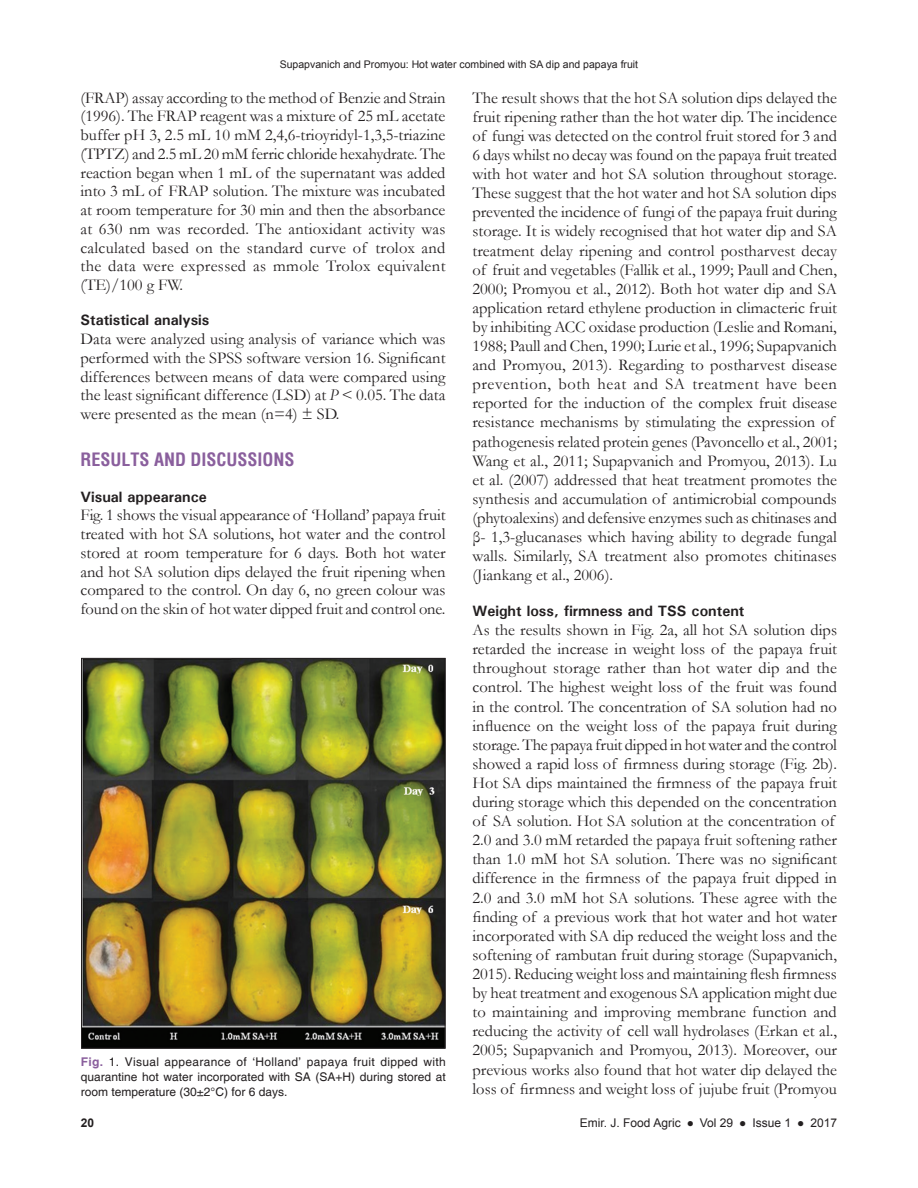
<style>
.page{position:relative;width:918px;height:1188px;background:#fff}
.page>*{position:absolute;margin:0;border:0;box-sizing:border-box;transform-origin:0 0}
.t1{font:700 condensed 18px "Helvetica";color:#8a5f9d}
.TX{font:16.5px/19px "Garamond";color:#231f20;text-align:justify}
.t2{font:700 15px "Univers";color:#231f20}
.FGC{font:12px/15px "Helvetica";color:#231f20;text-align:justify}
.t3{font:12px "Arial";color:#231f20}
.t4{font:700 12px "Arial";color:#231f20}
.t5{font:10.5px "Arial";color:#231f20}
.s1{font-style:italic}
.s2{font-weight:700;color:#8a5f9d}
</style>
<div class="page">
<img style="left:83px;top:660px;width:360px;height:386px">
<div style="left:81px;top:658px;width:364px;height:390px;border:1px solid #231f20"></div>
<p class="t5" style="left:280px;top:57px;width:360px">Supapvanich and Promyou: Hot water combined with SA dip and papaya fruit</p>
<p class="TX" style="left:81px;top:88px;width:367px">(FRAP) assay according to the method of Benzie and Strain (1996). The FRAP reagent was a mixture of 25 mL acetate buffer pH 3, 2.5 mL 10 mM 2,4,6-trioyridyl-1,3,5-triazine (TPTZ) and 2.5 mL 20 mM ferric chloride hexahydrate. The reaction began when 1 mL of the supernatant was added into 3 mL of FRAP solution. The mixture was incubated at room temperature for 30 min and then the absorbance at 630 nm was recorded. The antioxidant activity was calculated based on the standard curve of trolox and the data were expressed as mmole Trolox equivalent (TE)/100 g FW.</p>
<h2 class="t2" style="left:81px;top:311px;width:130px">Statistical analysis</h2>
<p class="TX" style="left:81px;top:329px;width:366px">Data were analyzed using analysis of variance which was performed with the SPSS software version 16. Significant differences between means of data were compared using the least significant difference (LSD) at <span class="s1">P</span> &lt; 0.05. The data were presented as the mean (n=4) ± SD.</p>
<h1 class="t1" style="left:81px;top:448px;width:216px">RESULTS AND DISCUSSIONS</h1>
<h2 class="t2" style="left:81px;top:487px;width:128px">Visual appearance</h2>
<p class="TX" style="left:81px;top:506px;width:367px">Fig. 1 shows the visual appearance of ‘Holland’ papaya fruit treated with hot SA solutions, hot water and the control stored at room temperature for 6 days. Both hot water and hot SA solution dips delayed the fruit ripening when compared to the control. On day 6, no green colour was found on the skin of hot water dipped fruit and control one.</p>
<p class="FGC" style="left:81px;top:1055px;width:367px"><span class="s2">Fig.</span> 1. Visual appearance of ‘Holland’ papaya fruit dipped with quarantine hot water incorporated with SA (SA+H) during stored at room temperature (30±2°C) for 6 days.</p>
<p class="TX" style="left:472px;top:88px;width:366px;text-align:left">The result shows that the hot SA solution dips delayed the fruit ripening rather than the hot water dip. The incidence of fungi was detected on the control fruit stored for 3 and 6 days whilst no decay was found on the papaya fruit treated with hot water and hot SA solution throughout storage.<br>These suggest that the hot water and hot SA solution dips prevented the incidence of fungi of the papaya fruit during storage. It is widely recognised that hot water dip and SA treatment delay ripening and control postharvest decay of fruit and vegetables (Fallik et al., 1999; Paull and Chen, 2000; Promyou et al., 2012). Both hot water dip and SA application retard ethylene production in climacteric fruit by inhibiting ACC oxidase production (Leslie and Romani, 1988; Paull and Chen, 1990; Lurie et al., 1996; Supapvanich and Promyou, 2013). Regarding to postharvest disease prevention, both heat and SA treatment have been reported for the induction of the complex fruit disease resistance mechanisms by stimulating the expression of pathogenesis related protein genes (Pavoncello et al., 2001; Wang et al., 2011; Supapvanich and Promyou, 2013). Lu et al. (2007) addressed that heat treatment promotes the synthesis and accumulation of antimicrobial compounds (phytoalexins) and defensive enzymes such as chitinases and β- 1,3-glucanases which having ability to degrade fungal walls. Similarly, SA treatment also promotes chitinases (Jiankang et al., 2006).</p>
<h2 class="t2" style="left:472px;top:601px;width:274px">Weight loss, firmness and TSS content</h2>
<p class="TX" style="left:472px;top:620px;width:366px;text-align:left">As the results shown in Fig. 2a, all hot SA solution dips retarded the increase in weight loss of the papaya fruit throughout storage rather than hot water dip and the control. The highest weight loss of the fruit was found in the control. The concentration of SA solution had no influence on the weight loss of the papaya fruit during storage. The papaya fruit dipped in hot water and the control showed a rapid loss of firmness during storage (Fig. 2b).<br>Hot SA dips maintained the firmness of the papaya fruit during storage which this depended on the concentration of SA solution. Hot SA solution at the concentration of 2.0 and 3.0 mM retarded the papaya fruit softening rather than 1.0 mM hot SA solution. There was no significant difference in the firmness of the papaya fruit dipped in 2.0 and 3.0 mM hot SA solutions. These agree with the finding of a previous work that hot water and hot water incorporated with SA dip reduced the weight loss and the softening of rambutan fruit during storage (Supapvanich, 2015). Reducing weight loss and maintaining flesh firmness by heat treatment and exogenous SA application might due to maintaining and improving membrane function and reducing the activity of cell wall hydrolases (Erkan et al., 2005; Supapvanich and Promyou, 2013). Moreover, our previous works also found that hot water dip delayed the loss of firmness and weight loss of jujube fruit (Promyou</p>
<p class="t4" style="left:81px;top:1115px;width:15px">20</p>
<p class="t3" style="left:580px;top:1115px;width:259px">Emir. J. Food Agric ● Vol 29 ● Issue 1 ● 2017</p>
</div>
